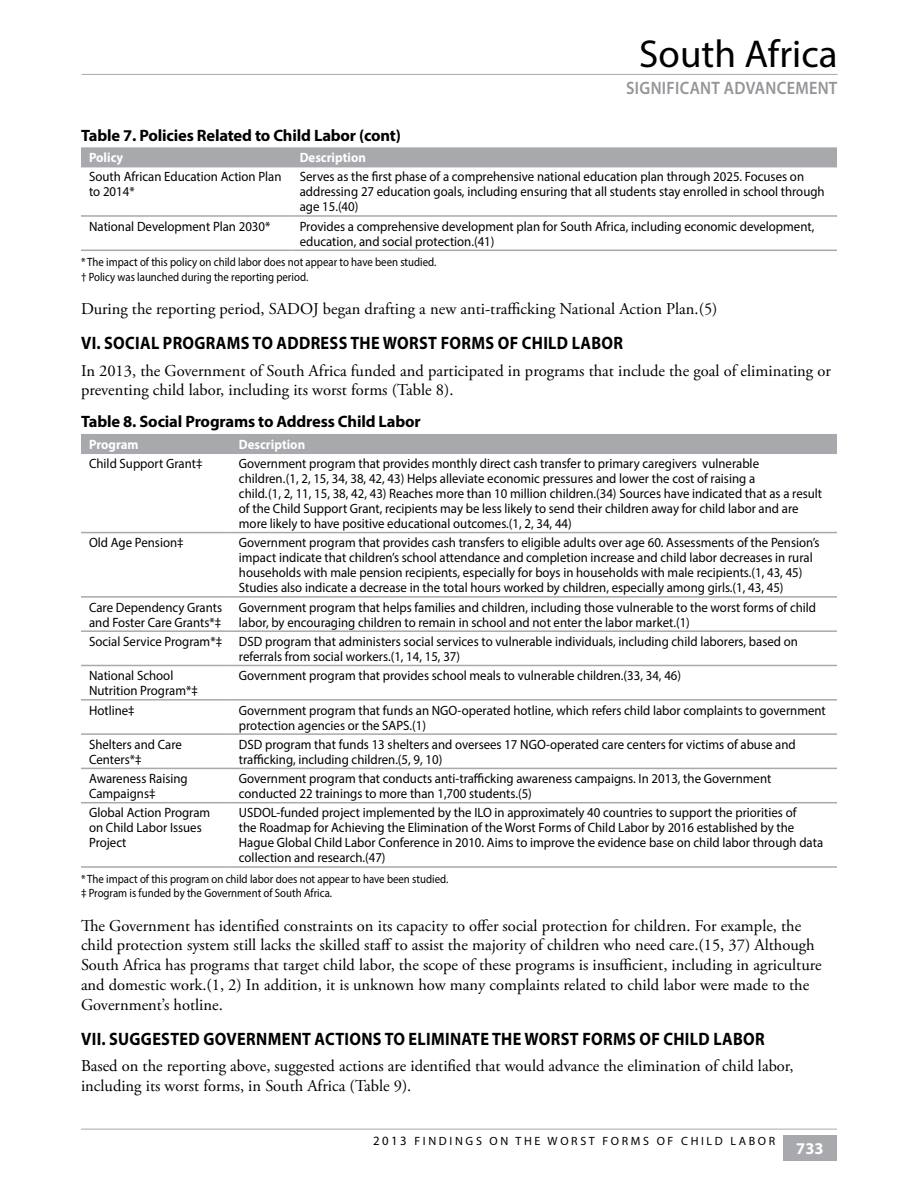
<style>
.page{position:relative;width:918px;height:1188px;background:#fff}
.page>*{position:absolute;margin:0;border:0;box-sizing:border-box;transform-origin:0 0}
.t1{font:39px "Myriad Pro";color:#000}
.H1-MAIN_HEADS{font:700 18px "Myriad Pro";letter-spacing:.02em;color:#000;scale:.9 1}
.t2{font:600 18px "Myriad Pro";letter-spacing:.02em;color:#939598;scale:.9 1}
.Subtitle{font:16.5px/19.8px "Adobe Garamond Pro";color:#000}
.TABLE_TITLES{font:700 16.5px "Myriad Pro";letter-spacing:-.01em;color:#000}
.t3{font:700 16.5px "Myriad Pro";color:#fff}
.TABLE_TEXT{font:13.5px/15px "Myriad Pro";color:#000;scale:.95 1}
.TABLE_TEXT-2{font:700 13.5px "Myriad Pro";color:#fff;scale:.95 1}
.TABLE_SOURCES{font:12px "Myriad Pro";color:#000;scale:.9 1}
.TABLE_SOURCES-2{font:12px "Myriad Pro";letter-spacing:.22em;color:#000}
.s1{font-size:12.75px}
</style>
<div class="page">
<hr style="left:82px;top:74px;width:756px;height:1px;background:#a7a9ac">
<div style="left:783px;top:1136px;width:54px;height:25px;background:#a7a9ac"></div>
<hr style="left:81px;top:1129px;width:756px;height:1px;background:#a7a9ac">
<div style="left:81px;top:147px;width:756px;height:19px;background:#a7a9ac"></div>
<hr style="left:81px;top:166px;width:211px;height:1px;background:#a7a9ac">
<hr style="left:292px;top:166px;width:545px;height:1px;background:#a7a9ac">
<hr style="left:81px;top:215px;width:211px;height:2px;background:#a7a9ac">
<hr style="left:292px;top:215px;width:545px;height:2px;background:#a7a9ac">
<hr style="left:81px;top:250px;width:211px;height:1px;background:#a7a9ac">
<hr style="left:292px;top:250px;width:545px;height:1px;background:#a7a9ac">
<div style="left:81px;top:434px;width:756px;height:19px;background:#a7a9ac"></div>
<hr style="left:81px;top:453px;width:150px;height:1px;background:#a7a9ac">
<hr style="left:231px;top:453px;width:606px;height:1px;background:#a7a9ac">
<hr style="left:81px;top:532px;width:150px;height:1px;background:#a7a9ac">
<hr style="left:231px;top:532px;width:606px;height:1px;background:#a7a9ac">
<hr style="left:81px;top:596px;width:150px;height:2px;background:#a7a9ac">
<hr style="left:231px;top:596px;width:606px;height:2px;background:#a7a9ac">
<hr style="left:81px;top:630px;width:150px;height:2px;background:#a7a9ac">
<hr style="left:231px;top:630px;width:606px;height:2px;background:#a7a9ac">
<hr style="left:81px;top:665px;width:150px;height:1px;background:#a7a9ac">
<hr style="left:231px;top:665px;width:606px;height:1px;background:#a7a9ac">
<hr style="left:81px;top:699px;width:150px;height:2px;background:#a7a9ac">
<hr style="left:231px;top:699px;width:606px;height:2px;background:#a7a9ac">
<hr style="left:81px;top:733px;width:150px;height:2px;background:#a7a9ac">
<hr style="left:231px;top:733px;width:606px;height:2px;background:#a7a9ac">
<hr style="left:81px;top:768px;width:150px;height:1px;background:#a7a9ac">
<hr style="left:231px;top:768px;width:606px;height:1px;background:#a7a9ac">
<hr style="left:81px;top:802px;width:150px;height:1px;background:#a7a9ac">
<hr style="left:231px;top:802px;width:606px;height:1px;background:#a7a9ac">
<hr style="left:81px;top:866px;width:150px;height:2px;background:#a7a9ac">
<hr style="left:231px;top:866px;width:606px;height:2px;background:#a7a9ac">
<h1 class="t1" style="left:639px;top:30px;width:200px">South Africa</h1>
<h2 class="t2" style="left:626px;top:77px;width:236px">SIGNIFICANT ADVANCEMENT</h2>
<h4 class="TABLE_TITLES" style="left:81px;top:124px;width:321px">Table 7. Policies Related to Child Labor (cont)</h4>
<p class="TABLE_TEXT-2" style="left:89px;top:149px;width:38px">Policy</p>
<p class="TABLE_TEXT-2" style="left:300px;top:149px;width:71px">Description</p>
<p class="TABLE_TEXT" style="left:89px;top:169px;width:204px">South African Education Action Plan to 2014*</p>
<p class="TABLE_TEXT" style="left:300px;top:169px;width:554px">Serves as the first phase of a comprehensive national education plan through 2025. Focuses on addressing 27 education goals, including ensuring that all students stay enrolled in school through age 15.(40)</p>
<p class="TABLE_TEXT" style="left:89px;top:218px;width:192px">National Development Plan 2030*</p>
<p class="TABLE_TEXT" style="left:300px;top:218px;width:543px">Provides a comprehensive development plan for South Africa, including economic development, education, and social protection.(41)</p>
<p class="TABLE_SOURCES" style="left:81px;top:255px;width:396px">* The impact of this policy on child labor does not appear to have been studied.</p>
<p class="TABLE_SOURCES" style="left:81px;top:269px;width:254px">† Policy was launched during the reporting period.</p>
<p class="Subtitle" style="left:81px;top:299px;width:638px">During the reporting period, SADOJ began drafting a new anti-trafficking National Action Plan.(5)</p>
<h2 class="H1-MAIN_HEADS" style="left:81px;top:331px;width:604px">VI. SOCIAL PROGRAMS TO ADDRESS THE WORST FORMS OF CHILD LABOR</h2>
<p class="Subtitle" style="left:81px;top:361px;width:751px">In 2013, the Government of South Africa funded and participated in programs that include the goal of eliminating or preventing child labor, including its worst forms (Table 8).</p>
<h4 class="TABLE_TITLES" style="left:81px;top:411px;width:341px">Table 8. Social Programs to Address Child Labor</h4>
<p class="TABLE_TEXT-2" style="left:89px;top:435px;width:54px">Program</p>
<p class="TABLE_TEXT-2" style="left:239px;top:435px;width:71px">Description</p>
<p class="TABLE_TEXT" style="left:89px;top:456px;width:121px">Child Support Grant‡</p>
<p class="TABLE_TEXT" style="left:239px;top:456px;width:615px">Government program that provides monthly direct cash transfer to primary caregivers vulnerable children.(1, 2, 15, 34, 38, 42, 43) Helps alleviate economic pressures and lower the cost of raising a<br>child.(1, 2, 11, 15, 38, 42, 43) Reaches more than 10 million children.(34) Sources have indicated that as a result of the Child Support Grant, recipients may be less likely to send their children away for child labor and are more likely to have positive educational outcomes.(1, 2, 34, 44)</p>
<p class="TABLE_TEXT" style="left:89px;top:535px;width:101px">Old Age Pension‡</p>
<p class="TABLE_TEXT" style="left:239px;top:535px;width:613px">Government program that provides cash transfers to eligible adults over age 60. Assessments of the Pension’s impact indicate that children’s school attendance and completion increase and child labor decreases in rural households with male pension recipients, especially for boys in households with male recipients.(1, 43, 45)<br>Studies also indicate a decrease in the total hours worked by children, especially among girls.(1, 43, 45)</p>
<p class="TABLE_TEXT" style="left:89px;top:599px;width:142px">Care Dependency Grants and Foster Care Grants*‡</p>
<p class="TABLE_TEXT" style="left:239px;top:599px;width:609px">Government program that helps families and children, including those vulnerable to the worst forms of child labor, by encouraging children to remain in school and not enter the labor market.(1)</p>
<p class="TABLE_TEXT" style="left:89px;top:634px;width:141px">Social Service Program*‡</p>
<p class="TABLE_TEXT" style="left:239px;top:634px;width:590px">DSD program that administers social services to vulnerable individuals, including child laborers, based on referrals from social workers.(1, 14, 15, 37)</p>
<p class="TABLE_TEXT" style="left:89px;top:668px;width:116px">National School<br>Nutrition Program*‡</p>
<p class="TABLE_TEXT" style="left:239px;top:668px;width:467px">Government program that provides school meals to vulnerable children.(33, 34, 46)</p>
<p class="TABLE_TEXT" style="left:89px;top:702px;width:50px">Hotline‡</p>
<p class="TABLE_TEXT" style="left:239px;top:702px;width:619px">Government program that funds an NGO-operated hotline, which refers child labor complaints to government protection agencies or the SAPS.(1)</p>
<p class="TABLE_TEXT" style="left:89px;top:737px;width:99px">Shelters and Care<br>Centers*‡</p>
<p class="TABLE_TEXT" style="left:239px;top:737px;width:588px">DSD program that funds 13 shelters and oversees 17 NGO-operated care centers for victims of abuse and trafficking, including children.(5, 9, 10)</p>
<p class="TABLE_TEXT" style="left:89px;top:771px;width:105px">Awareness Raising<br>Campaigns‡</p>
<p class="TABLE_TEXT" style="left:239px;top:771px;width:562px">Government program that conducts anti-trafficking awareness campaigns. In 2013, the Government conducted 22 trainings to more than 1,700 students.(5)</p>
<p class="TABLE_TEXT" style="left:89px;top:805px;width:129px">Global Action Program on Child Labor Issues<br>Project</p>
<p class="TABLE_TEXT" style="left:239px;top:805px;width:617px">USDOL-funded project implemented by the ILO in approximately 40 countries to support the priorities of<br>the Roadmap for Achieving the Elimination of the Worst Forms of Child Labor by 2016 established by the Hague Global Child Labor Conference in 2010. Aims to improve the evidence base on child labor through data collection and research.(47)</p>
<p class="TABLE_SOURCES" style="left:81px;top:871px;width:410px">* The impact of this program on child labor does not appear to have been studied.</p>
<p class="TABLE_SOURCES" style="left:81px;top:886px;width:281px">‡ Program is funded by the Government of South Africa.</p>
<p class="Subtitle" style="left:81px;top:916px;width:742px">The Government has identified constraints on its capacity to offer social protection for children. For example, the child protection system still lacks the skilled staff to assist the majority of children who need care.(15, 37) Although South Africa has programs that target child labor, the scope of these programs is insufficient, including in agriculture and domestic work.(1, 2) In addition, it is unknown how many complaints related to child labor were made to the Government’s hotline.</p>
<h2 class="H1-MAIN_HEADS" style="left:81px;top:1027px;width:761px">VII. SUGGESTED GOVERNMENT ACTIONS TO ELIMINATE THE WORST FORMS OF CHILD LABOR</h2>
<p class="Subtitle" style="left:81px;top:1057px;width:714px">Based on the reporting above, suggested actions are identified that would advance the elimination of child labor, including its worst forms, in South Africa (Table 9).</p>
<p class="TABLE_SOURCES-2" style="left:373px;top:1134px;width:404px"><span class="s1">2013</span> FINDINGS ON THE WORST FORMS OF CHILD LABOR</p>
<p class="t3" style="left:796px;top:1138px;width:29px">733</p>
</div>
